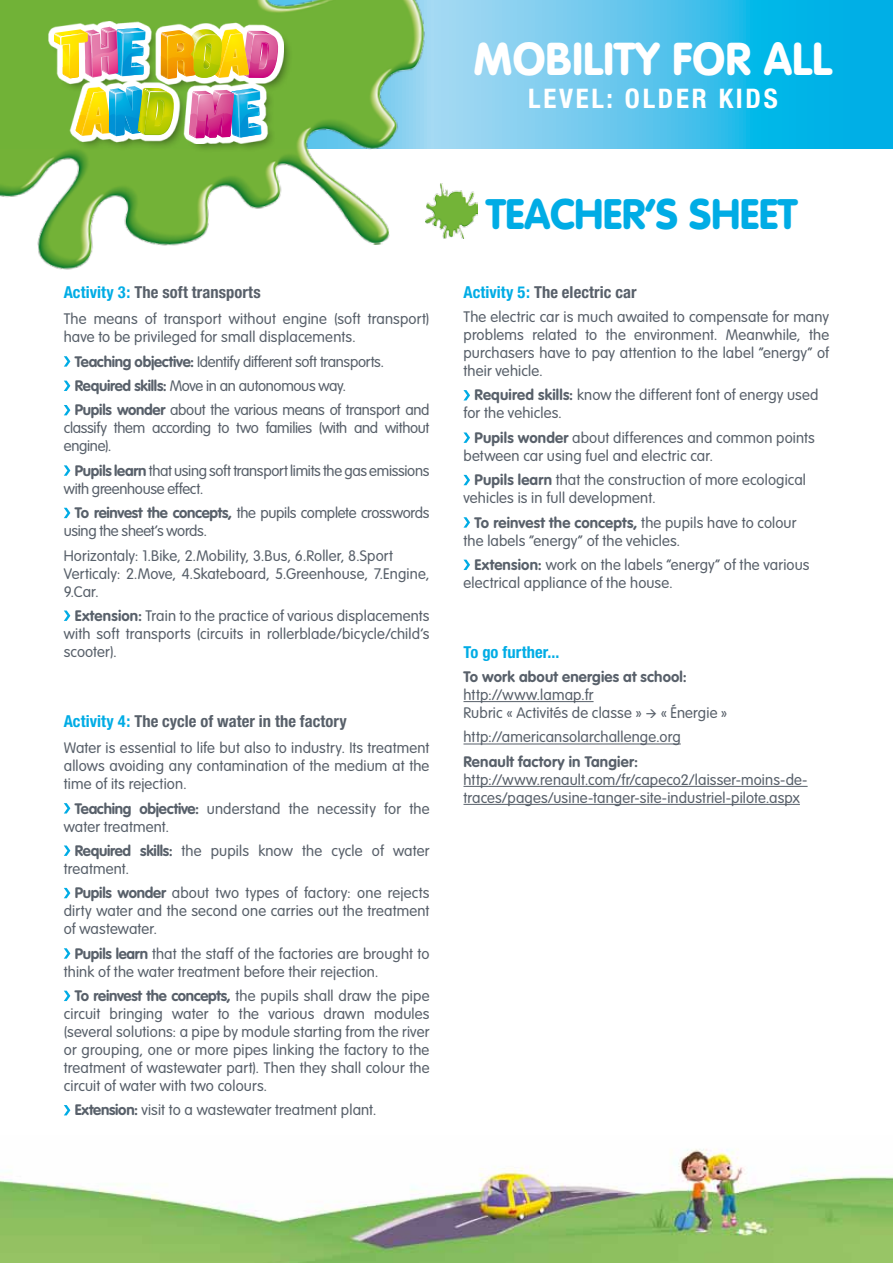
<style>
.page{position:relative;width:893px;height:1263px;background:#fff}
.page>*{position:absolute;margin:0;border:0;box-sizing:border-box;transform-origin:0 0}
.t1{font:900 45.3px "VAG Rounded";letter-spacing:.01em;color:#fff}
.t2{font:900 42px "VAG Rounded";color:#00ace5}
.t3{font:700 condensed 27px "Helvetica Neue";letter-spacing:.1em;color:#fff}
.t4{font:700 condensed 16.5px "Helvetica Neue";letter-spacing:.005em;color:#58606a}
.t5{font:700 condensed 16.5px "Helvetica Neue";letter-spacing:.005em;color:#00ace5}
.t6{font:300 15px/18px "VAG Rounded";letter-spacing:.01em;color:#58606a}
.t7{font:300 15px/18px "VAG Rounded";letter-spacing:-.02em;color:#58606a}
.t8{font:700 15px "VAG Rounded";letter-spacing:.01em;color:#58606a}
.s1{color:#00ace5}
.s2{font-weight:700}
</style>
<div class="page">
<img style="left:0;top:1149px;width:893px;height:114px">
<svg style="left:446px;top:0;width:447px;height:149px;background:#48c1eb"></svg>
<img style="left:0;top:0;width:446px;height:270px">
<div style="left:51px;top:24px;width:242px;height:129px;background:#000;opacity:.5"></div>
<svg style="left:48px;top:21px;width:236px;height:123px"></svg>
<svg style="left:54px;top:27px;width:92px;height:51px"></svg>
<img style="left:161px;top:29px;width:118px;height:50px">
<svg style="left:76px;top:86px;width:98px;height:50px;background:#a3c96d"></svg>
<svg style="left:189px;top:88px;width:72px;height:50px;background:#a184bd"></svg>
<img style="left:425px;top:183px;width:53px;height:56px">
<svg style="left:64px;top:356px;width:6px;height:11px"></svg>
<svg style="left:64px;top:381px;width:6px;height:10px"></svg>
<svg style="left:64px;top:405px;width:6px;height:10px"></svg>
<svg style="left:64px;top:465px;width:6px;height:11px"></svg>
<svg style="left:64px;top:508px;width:6px;height:10px"></svg>
<svg style="left:64px;top:610px;width:6px;height:11px"></svg>
<svg style="left:64px;top:803px;width:6px;height:10px"></svg>
<svg style="left:64px;top:845px;width:6px;height:11px"></svg>
<svg style="left:64px;top:888px;width:6px;height:10px"></svg>
<svg style="left:64px;top:948px;width:6px;height:11px"></svg>
<svg style="left:64px;top:991px;width:6px;height:10px"></svg>
<svg style="left:64px;top:1105px;width:6px;height:10px"></svg>
<hr style="left:463px;top:701px;width:131px;height:1px;background:#58606a">
<hr style="left:463px;top:744px;width:218px;height:1px;background:#58606a">
<hr style="left:463px;top:786px;width:345px;height:1px;background:#58606a">
<hr style="left:463px;top:804px;width:337px;height:1px;background:#58606a">
<svg style="left:463px;top:390px;width:7px;height:10px"></svg>
<svg style="left:463px;top:432px;width:7px;height:11px"></svg>
<svg style="left:463px;top:475px;width:7px;height:10px"></svg>
<svg style="left:463px;top:517px;width:7px;height:11px"></svg>
<svg style="left:463px;top:560px;width:7px;height:10px"></svg>
<h1 class="t1" style="left:474px;top:32px;width:360px">MOBILITY FOR ALL</h1>
<h3 class="t3" style="left:528px;top:82px;width:251px">Level: Older kids</h3>
<p class="t4" style="left:64px;top:282px;width:199px"><span class="s1">Activity 3:</span> The soft transports</p>
<p class="t6" style="left:64px;top:310px;width:367px">The means of transport without engine (soft transport) have to be privileged for small displacements.</p>
<p class="t7" style="left:75px;top:349px;width:356px;line-height:24.5px"><span class="s2">Teaching objective:</span> Identify different soft transports.<br><span class="s2">Required skills:</span> Move in an autonomous way.<br><span class="s2">Pupils wonder</span> about the various means of transport and</p>
<p class="t7" style="left:64px;top:419px;width:367px">classify them according to two families (with and without engine).</p>
<p class="t7" style="left:64px;top:461px;width:367px;text-indent:11px"><span class="s2">Pupils learn</span> that using soft transport limits the gas emissions with greenhouse effect.</p>
<p class="t7" style="left:64px;top:504px;width:367px;text-indent:11px"><span class="s2">To reinvest the concepts,</span> the pupils complete crosswords using the sheet’s words.</p>
<p class="t6" style="left:64px;top:546px;width:367px">Horizontaly: 1.Bike, 2.Mobility, 3.Bus, 6.Roller, 8.Sport<br>Verticaly: 2.Move, 4.Skateboard, 5.Greenhouse, 7.Engine,<br>9.Car.</p>
<p class="t6" style="left:64px;top:607px;width:367px;text-align:justify;text-indent:11px"><span class="s2">Extension:</span> Train to the practice of various displacements with soft transports (circuits in rollerblade/bicycle/child’s scooter).</p>
<p class="t4" style="left:64px;top:711px;width:285px"><span class="s1">Activity 4:</span> The cycle of water in the factory</p>
<p class="t6" style="left:64px;top:739px;width:367px;text-align:justify">Water is essential to life but also to industry. Its treatment allows avoiding any contamination of the medium at the time of its rejection.</p>
<p class="t6" style="left:64px;top:799px;width:367px;text-indent:11px"><span class="s2">Teaching objective:</span> understand the necessity for the water treatment.</p>
<p class="t6" style="left:64px;top:841px;width:367px;text-indent:11px"><span class="s2">Required skills:</span> the pupils know the cycle of water treatment.</p>
<p class="t6" style="left:64px;top:884px;width:367px;text-align:justify;text-indent:11px"><span class="s2">Pupils wonder</span> about two types of factory: one rejects dirty water and the second one carries out the treatment of wastewater.</p>
<p class="t6" style="left:64px;top:944px;width:367px;text-indent:11px"><span class="s2">Pupils learn</span> that the staff of the factories are brought to think of the water treatment before their rejection.</p>
<p class="t6" style="left:64px;top:987px;width:367px;text-align:justify;text-indent:11px"><span class="s2">To reinvest the concepts,</span> the pupils shall draw the pipe circuit bringing water to the various drawn modules (several solutions: a pipe by module starting from the river or grouping, one or more pipes linking the factory to the treatment of wastewater part). Then they shall colour the circuit of water with two colours.</p>
<p class="t6" style="left:75px;top:1101px;width:303px"><span class="s2">Extension:</span> visit to a wastewater treatment plant.</p>
<h2 class="t2" style="left:486px;top:189px;width:312px">TEACHER’S SHEET</h2>
<p class="t4" style="left:463px;top:282px;width:174px"><span class="s1">Activity 5:</span> The electric car</p>
<p class="t6" style="left:463px;top:308px;width:367px;text-align:justify">The electric car is much awaited to compensate for many problems related to the environment. Meanwhile, the purchasers have to pay attention to the label “energy” of their vehicle.</p>
<p class="t6" style="left:463px;top:386px;width:356px;text-indent:11px"><span class="s2">Required skills:</span> know the different font of energy used for the vehicles.</p>
<p class="t6" style="left:463px;top:429px;width:353px;text-indent:11px"><span class="s2">Pupils wonder</span> about differences and common points between car using fuel and electric car.</p>
<p class="t6" style="left:463px;top:471px;width:344px;text-indent:11px"><span class="s2">Pupils learn</span> that the construction of more ecological vehicles is in full development.</p>
<p class="t6" style="left:463px;top:513px;width:335px;text-indent:11px"><span class="s2">To reinvest the concepts,</span> the pupils have to colour the labels “energy” of the vehicles.</p>
<p class="t6" style="left:463px;top:556px;width:347px;text-indent:11px"><span class="s2">Extension:</span> work on the labels “energy” of the various electrical appliance of the house.</p>
<p class="t5" style="left:463px;top:642px;width:97px">To go further...</p>
<p class="t8" style="left:463px;top:668px;width:225px">To work about energies at school:</p>
<p class="t6" style="left:463px;top:686px;width:265px">http://www.lamap.fr<br>Rubric « Activités de classe » → « Énergie »</p>
<p class="t6" style="left:463px;top:728px;width:219px">http://americansolarchallenge.org</p>
<p class="t8" style="left:463px;top:753px;width:176px">Renault factory in Tangier:</p>
<p class="t6" style="left:463px;top:770px;width:346px">http://www.renault.com/fr/capeco2/laisser-moins-de&shy;traces/pages/usine-tanger-site-industriel-pilote.aspx</p>
</div>
